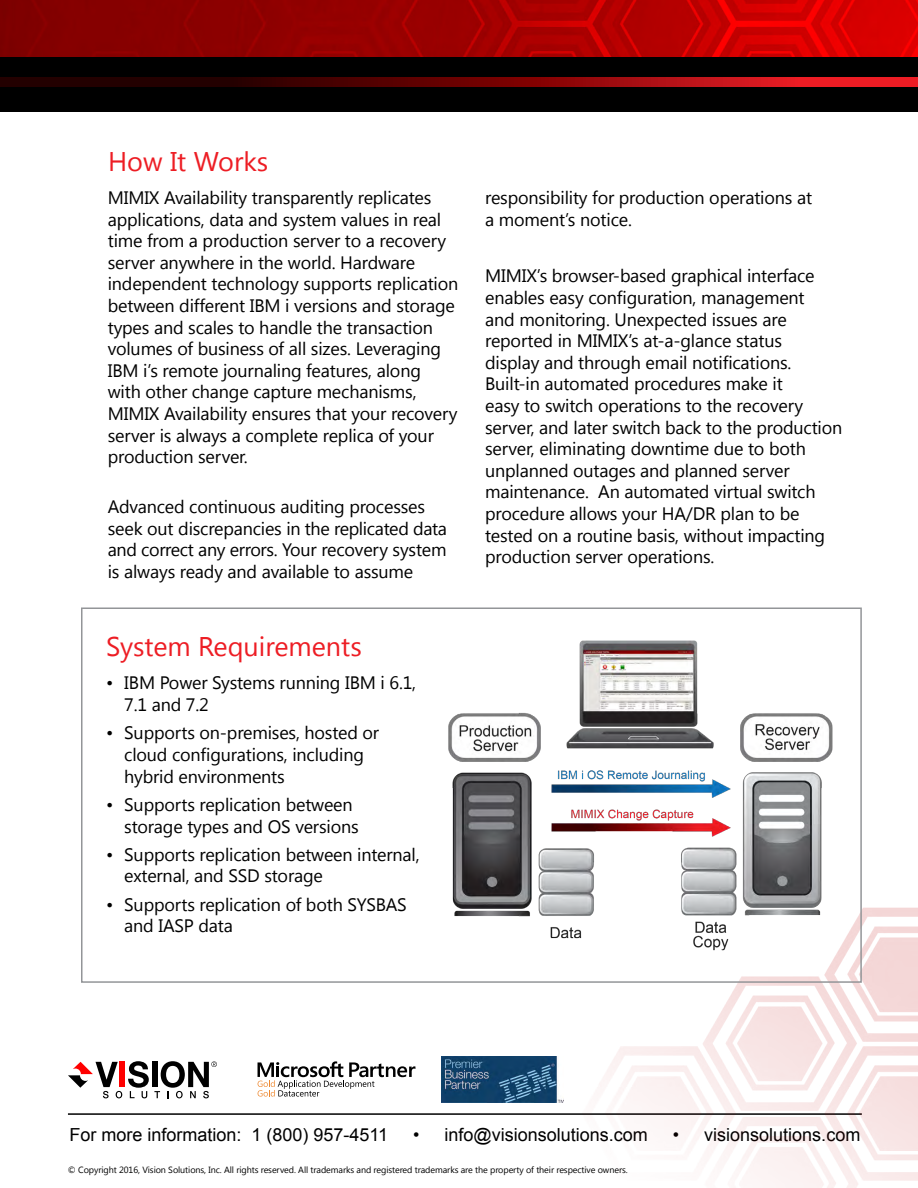
<style>
.page{position:relative;width:918px;height:1188px;background:#fff}
.page>*{position:absolute;margin:0;border:0;box-sizing:border-box;transform-origin:0 0}
.t1{font:27px "Segoe UI";color:#ed1d24}
.t2{font:18px/21.6px "Segoe UI";letter-spacing:-.01em;color:#000}
.t3{font:18px "Arial";color:#000}
.t4{font:9px "Segoe UI";letter-spacing:-.01em;color:#000}
</style>
<div class="page">
<img style="left:0;top:0;width:918px;height:58px">
<div style="left:0;top:58px;width:918px;height:54px;background:#000"></div>
<svg style="left:0;top:78px;width:918px;height:9px;background:#77080a"></svg>
<div style="left:120px;top:1062px;width:5px;height:25px;background:#f00"></div>
<svg style="left:128px;top:1061px;width:89px;height:37px"></svg>
<svg style="left:68px;top:1062px;width:54px;height:36px"></svg>
<hr style="left:68px;top:1113px;width:794px;height:2px;background:#000">
<img style="left:561px;top:907px;width:357px;height:281px">
<svg style="left:258px;top:1061px;width:157px;height:36px"></svg>
<img style="left:441px;top:1057px;width:122px;height:46px">
<img style="left:448px;top:640px;width:401px;height:313px">
<div style="left:81px;top:608px;width:781px;height:375px;border:2px solid #939598"></div>
<h1 class="t1" style="left:108px;top:143px;width:162px">How It Works</h1>
<p class="t2" style="left:108px;top:186px;width:352px">MIMIX Availability transparently replicates applications, data and system values in real time from a production server to a recovery server anywhere in the world. Hardware independent technology supports replication between different IBM i versions and storage types and scales to handle the transaction volumes of business of all sizes. Leveraging IBM i’s remote journaling features, along with other change capture mechanisms, MIMIX Availability ensures that your recovery server is always a complete replica of your production server.</p>
<p class="t2" style="left:108px;top:495px;width:341px">Advanced continuous auditing processes seek out discrepancies in the replicated data and correct any errors. Your recovery system is always ready and available to assume</p>
<h1 class="t1" style="left:106px;top:627px;width:257px">System Requirements</h1>
<p class="t2" style="left:124px;top:671px;width:293px;text-indent:-18px">• IBM Power Systems running IBM i 6.1,<br>7.1 and 7.2</p>
<p class="t2" style="left:124px;top:721px;width:256px;text-indent:-18px">• Supports on-premises, hosted or cloud configurations, including hybrid environments</p>
<p class="t2" style="left:124px;top:793px;width:236px;text-indent:-18px">• Supports replication between storage types and OS versions</p>
<p class="t2" style="left:124px;top:843px;width:297px;text-indent:-18px">• Supports replication between internal, external, and SSD storage</p>
<p class="t2" style="left:124px;top:893px;width:284px;text-indent:-18px">• Supports replication of both SYSBAS and IASP data</p>
<p class="t2" style="left:485px;top:186px;width:328px">responsibility for production operations at a moment’s notice.</p>
<p class="t2" style="left:485px;top:264px;width:359px">MIMIX’s browser-based graphical interface enables easy configuration, management<br>and monitoring. Unexpected issues are reported in MIMIX’s at-a-glance status<br>display and through email notifications.<br>Built-in automated procedures make it<br>easy to switch operations to the recovery server, and later switch back to the production server, eliminating downtime due to both unplanned outages and planned server maintenance. An automated virtual switch procedure allows your HA/DR plan to be tested on a routine basis, without impacting production server operations.</p>
<p class="t3" style="left:69px;top:1123px;width:320px">For more information: 1 (800) 957-4511</p>
<p class="t3" style="left:413px;top:1123px;width:236px">• info@visionsolutions.com</p>
<p class="t3" style="left:673px;top:1123px;width:189px">• visionsolutions.com</p>
<p class="t4" style="left:68px;top:1163px;width:561px">© Copyright 2016, Vision Solutions, Inc. All rights reserved. All trademarks and registered trademarks are the property of their respective owners.</p>
</div>
